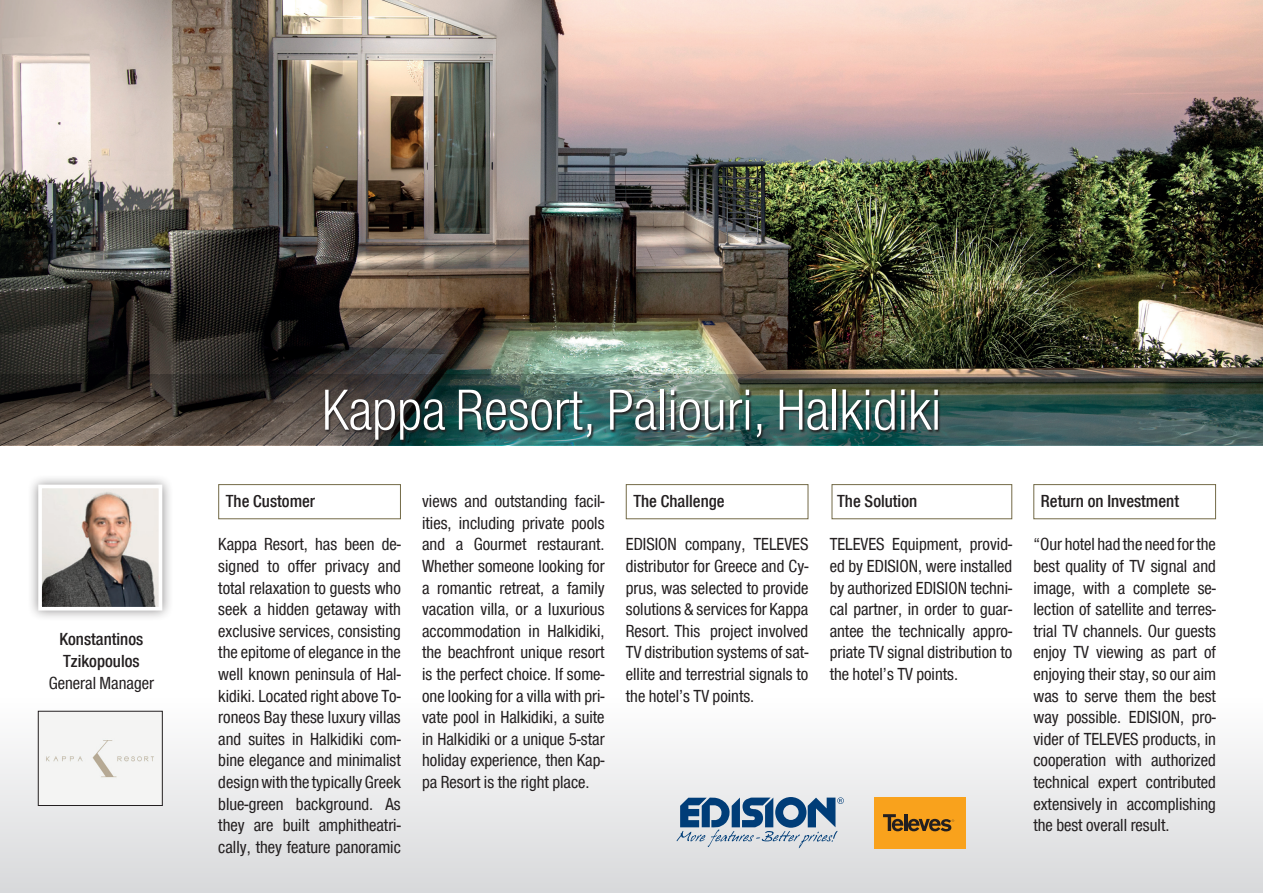
<style>
.page{position:relative;width:1263px;height:893px;background:#fff}
.page>*{position:absolute;margin:0;border:0;box-sizing:border-box;transform-origin:0 0}
.t1{font:300 60px "CF Helvetica Cond";color:#fff}
.t2{font:18px/21.6px "CF Helvetica Cond";color:#231f20;text-align:justify}
.t3{font:500 18px/21.6px "CF Helvetica Cond";color:#231f20}
</style>
<div class="page">
<div style="left:0;top:698px;width:1263px;height:195px;background:linear-gradient(to bottom,#fefefe,#d8d9db)"></div>
<img style="left:0;top:0;width:1263px;height:374px">
<div style="left:40px;top:713px;width:121px;height:91px;background:#f4f4f3"></div>
<div style="left:38px;top:711px;width:125px;height:95px;border:1px solid #231f20"></div>
<div style="left:27px;top:473px;width:146px;height:149px;background:#231f20;opacity:.5"></div>
<img style="left:43px;top:490px;width:114px;height:116px">
<div style="left:38px;top:485px;width:124px;height:126px;border:4px solid #fff"></div>
<svg style="left:0;top:374px;width:1263px;height:71px;background:#444d47"></svg>
<svg style="left:676px;top:797px;width:168px;height:52px;background:#8ba3bb"></svg>
<img style="left:325px;top:390px;width:616px;height:53px">
<div style="left:626px;top:484px;width:182px;height:35px;border:1px solid #736a47"></div>
<div style="left:218px;top:484px;width:183px;height:35px;border:1px solid #736a47"></div>
<div style="left:832px;top:484px;width:180px;height:35px;border:1px solid #736a47"></div>
<div style="left:1033px;top:484px;width:183px;height:35px;border:1px solid #736a47"></div>
<div style="left:874px;top:797px;width:92px;height:52px;background:#f9a21c"></div>
<svg style="left:883px;top:814px;width:71px;height:17px"></svg>
<p class="t3" style="left:59px;top:628px;width:85px">Konstantinos<br>Tzikopoulos</p>
<p class="t2" style="left:49px;top:672px;width:107px">General Manager</p>
<h1 class="t1" style="left:322px;top:378px;width:621px">Kappa Resort, Paliouri, Halkidiki</h1>
<p class="t3" style="left:226px;top:490px;width:91px">The Customer</p>
<p class="t2" style="left:218px;top:533px;width:184px">Kappa Resort, has been de&shy;signed to offer privacy and total relaxation to guests who seek a hidden getaway with exclusive services, consisting the epitome of elegance in the well known peninsula of Hal&shy;kidiki. Located right above To&shy;roneos Bay these luxury villas and suites in Halkidiki com&shy;bine elegance and minimalist design with the typically Greek blue-green background. As they are built amphitheatri&shy;cally, they feature panoramic</p>
<p class="t2" style="left:422px;top:490px;width:184px">views and outstanding facil&shy;ities, including private pools and a Gourmet restaurant.<br>Whether someone looking for a romantic retreat, a family vacation villa, or a luxurious accommodation in Halkidiki, the beachfront unique resort is the perfect choice. If some&shy;one looking for a villa with pri&shy;vate pool in Halkidiki, a suite in Halkidiki or a unique 5-star holiday experience, then Kap&shy;pa Resort is the right place.</p>
<p class="t3" style="left:633px;top:490px;width:93px">The Challenge</p>
<p class="t2" style="left:626px;top:533px;width:184px">EDISION company, TELEVES distributor for Greece and Cy&shy;prus, was selected to provide solutions &amp; services for Kappa Resort. This project involved TV distribution systems of sat&shy;ellite and terrestrial signals to the hotel’s TV points.</p>
<p class="t3" style="left:837px;top:490px;width:82px">The Solution</p>
<p class="t2" style="left:830px;top:533px;width:184px">TELEVES Equipment, provid&shy;ed by EDISION, were installed by authorized EDISION techni&shy;cal partner, in order to guar&shy;antee the technically appro&shy;priate TV signal distribution to the hotel’s TV points.</p>
<p class="t3" style="left:1041px;top:490px;width:140px">Return on Investment</p>
<p class="t2" style="left:1033px;top:533px;width:184px">“Our hotel had the need for the best quality of TV signal and image, with a complete se&shy;lection of satellite and terres&shy;trial TV channels. Our guests enjoy TV viewing as part of enjoying their stay, so our aim was to serve them the best way possible. EDISION, pro&shy;vider of TELEVES products, in cooperation with authorized technical expert contributed extensively in accomplishing the best overall result.</p>
</div>
